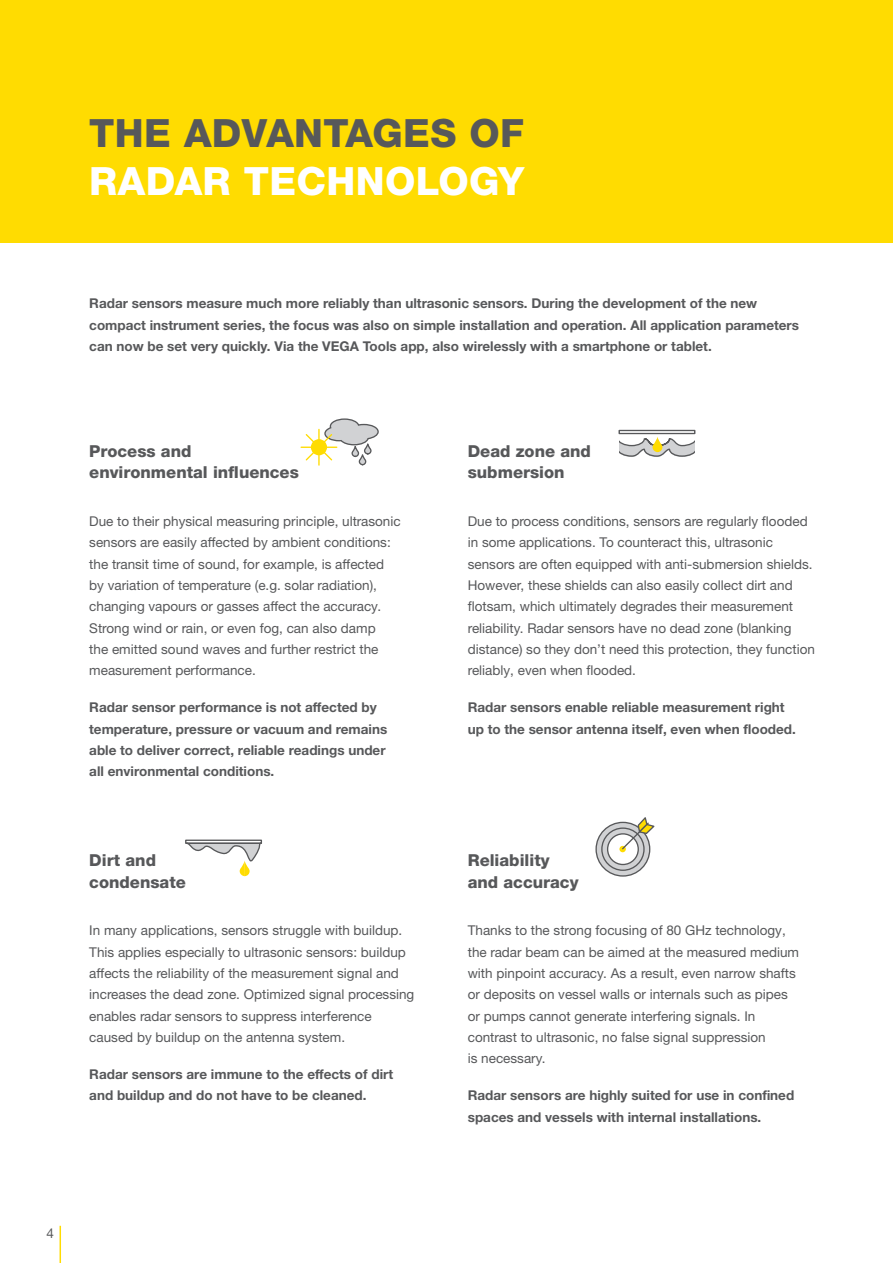
<style>
.page{position:relative;width:893px;height:1263px;background:#fff}
.page>*{position:absolute;margin:0;border:0;box-sizing:border-box;transform-origin:0 0}
.t1{font:800 39px "Helvetica Neue LTW1 G";letter-spacing:.01em;color:#57585a}
.t2{font:800 39px "Helvetica Neue LTW1 G";letter-spacing:.01em;color:#fff}
.t3{font:800 16.5px/21.3px "Helvetica Neue LTW1 G";color:#57585a}
.t4{font:13.5px/21.3px "Helvetica Neue LTW1 G";color:#57585a}
.t5{font:700 13.5px/21.3px "Helvetica Neue LTW1 G";color:#57585a}
</style>
<div class="page">
<hr style="left:60px;top:1226px;width:1px;height:37px;background:#ffdc01">
<div style="left:0;top:0;width:893px;height:242px;background:#ffdc01"></div>
<svg style="left:596px;top:822px;width:54px;height:54px"></svg>
<div style="left:595px;top:822px;width:55px;height:55px;border:1px solid #57585a;border-radius:50%"></div>
<svg style="left:602px;top:828px;width:42px;height:42px"></svg>
<div style="left:601px;top:827px;width:44px;height:44px;border:1px solid #57585a;border-radius:50%"></div>
<div style="left:608px;top:834px;width:30px;height:30px;background:#fff;border-radius:50%"></div>
<div style="left:607px;top:833px;width:32px;height:32px;border:1px solid #57585a;border-radius:50%"></div>
<div style="left:619px;top:846px;width:7px;height:6px;background:#ffdc01;border-radius:50%"></div>
<svg style="left:621px;top:817px;width:34px;height:34px"></svg>
<hr style="left:301px;top:447px;width:36px;height:1px;background:#ffdc01">
<svg style="left:304px;top:418px;width:75px;height:48px"></svg>
<svg style="left:187px;top:844px;width:74px;height:32px"></svg>
<div style="left:185px;top:839px;width:77px;height:5px;border:1px solid #57585a"></div>
<div style="left:618px;top:430px;width:77px;height:4px;border:1px solid #57585a"></div>
<svg style="left:619px;top:437px;width:76px;height:20px"></svg>
<h1 class="t1" style="left:89px;top:110px;width:436px">THE ADVANTAGES OF</h1>
<h1 class="t2" style="left:89px;top:158px;width:437px">RADAR TECHNOLOGY</h1>
<p class="t5" style="left:89px;top:293px;width:711px">Radar sensors measure much more reliably than ultrasonic sensors. During the development of the new compact instrument series, the focus was also on simple installation and operation. All application parameters can now be set very quickly. Via the VEGA Tools app, also wirelessly with a smartphone or tablet.</p>
<p class="t3" style="left:89px;top:441px;width:211px">Process and environmental influences</p>
<p class="t4" style="left:89px;top:511px;width:313px">Due to their physical measuring principle, ultrasonic sensors are easily affected by ambient conditions: the transit time of sound, for example, is affected by variation of temperature (e.g. solar radiation), changing vapours or gasses affect the accuracy.<br>Strong wind or rain, or even fog, can also damp<br>the emitted sound waves and further restrict the measurement performance.</p>
<p class="t5" style="left:89px;top:697px;width:300px">Radar sensor performance is not affected by temperature, pressure or vacuum and remains able to deliver correct, reliable readings under all environmental conditions.</p>
<p class="t3" style="left:89px;top:850px;width:98px">Dirt and condensate</p>
<p class="t4" style="left:89px;top:920px;width:327px">In many applications, sensors struggle with buildup.<br>This applies especially to ultrasonic sensors: buildup affects the reliability of the measurement signal and increases the dead zone. Optimized signal processing enables radar sensors to suppress interference caused by buildup on the antenna system.</p>
<p class="t5" style="left:89px;top:1063px;width:305px">Radar sensors are immune to the effects of dirt and buildup and do not have to be cleaned.</p>
<p class="t3" style="left:468px;top:441px;width:125px">Dead zone and submersion</p>
<p class="t4" style="left:468px;top:511px;width:349px">Due to process conditions, sensors are regularly flooded in some applications. To counteract this, ultrasonic sensors are often equipped with anti-submersion shields.<br>However, these shields can also easily collect dirt and flotsam, which ultimately degrades their measurement reliability. Radar sensors have no dead zone (blanking distance) so they don’t need this protection, they function reliably, even when flooded.</p>
<p class="t5" style="left:468px;top:697px;width:330px">Radar sensors enable reliable measurement right up to the sensor antenna itself, even when flooded.</p>
<p class="t3" style="left:468px;top:850px;width:112px">Reliability and accuracy</p>
<p class="t4" style="left:468px;top:920px;width:333px">Thanks to the strong focusing of 80 GHz technology, the radar beam can be aimed at the measured medium with pinpoint accuracy. As a result, even narrow shafts or deposits on vessel walls or internals such as pipes or pumps cannot generate interfering signals. In contrast to ultrasonic, no false signal suppression<br>is necessary.</p>
<p class="t5" style="left:468px;top:1085px;width:328px">Radar sensors are highly suited for use in confined spaces and vessels with internal installations.</p>
<p class="t4" style="left:47px;top:1223px;width:9px">4</p>
</div>
